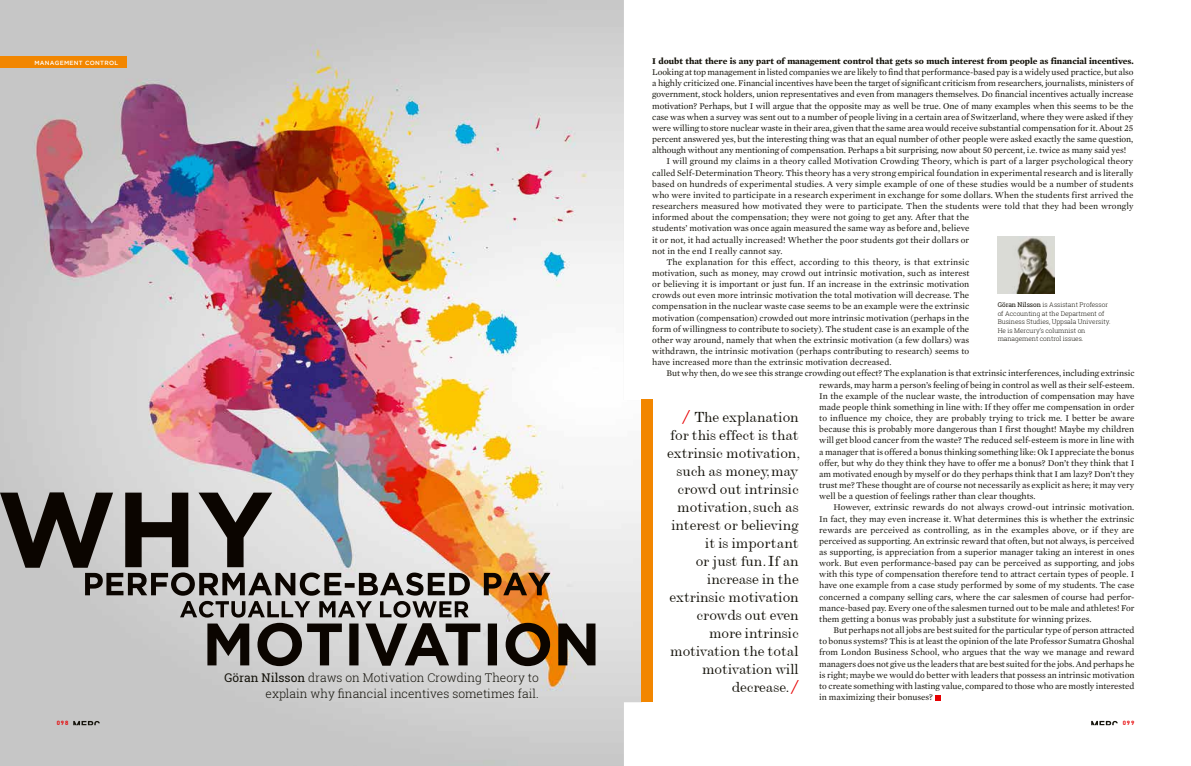
<style>
.page{position:relative;width:1191px;height:766px;background:#fff}
.page>*{position:absolute;margin:0;border:0;box-sizing:border-box;transform-origin:0 0}
.t1{font:expanded 15px/18px "Monotype Modern";letter-spacing:-.005em;color:#15130b;text-align:right}
.t2{font:300 12px/16px "Roboto Slab";color:#15130b;text-align:right}
.t3{font:9px "Mercury Text G1";color:#15130b}
.t4{font:700 9px "Mercury Text G1";letter-spacing:-.005em;color:#15130b}
.t5{font:9px "Mercury Text G1";letter-spacing:.02em;color:#15130b}
.t6{font:300 6.5px/8.5px "Roboto Slab";letter-spacing:-.005em;color:#15130b}
.t7{font:500 6px "Gotham";letter-spacing:.05em;color:#fff}
.t8{font:700 6px "DIN";letter-spacing:.15em;color:#e70002}
.s1{font-weight:400}
.s2{font-family:"Gotham";font-stretch:normal;color:#e70002}
</style>
<div class="page">
<img style="left:0;top:0;width:642px;height:765px">
<svg style="left:935px;top:695px;width:5px;height:5px"></svg>
<img style="left:997px;top:236px;width:57px;height:57px">
<div style="left:0;top:57px;width:127px;height:11px;background:#f28600"></div>
<svg style="left:0;top:492px;width:595px;height:174px;background:#a89d94"></svg>
<div style="left:641px;top:399px;width:11px;height:303px;background:#f28600"></div>
<svg style="left:73px;top:720px;width:27px;height:5px"></svg>
<svg style="left:1091px;top:720px;width:26px;height:5px"></svg>
<p class="t7" style="left:34px;top:59px;width:85px">MANAGEMENT CONTROL</p>
<p class="t8" style="left:57px;top:718px;width:13px">098</p>
<h2 class="t2" style="left:224px;top:669px;width:316px"><span class="s1">Göran Nilsson</span> draws on Motivation Crowding Theory to explain why financial incentives sometimes fail.</h2>
<p class="t4" style="left:652px;top:55px;width:483px">I doubt that there is any part of management control that gets so much interest from people as financial incentives.</p>
<p class="t3" style="left:652px;top:67px;width:483px">Looking at top management in listed companies we are likely to find that performance-based pay is a widely used practice, but also</p>
<p class="t3" style="left:652px;top:78px;width:482px">a highly criticized one. Financial incentives have been the target of significant criticism from researchers, journalists, ministers of</p>
<p class="t3" style="left:652px;top:89px;width:483px">government, stock holders, union representatives and even from managers themselves. Do financial incentives actually increase</p>
<p class="t3" style="left:652px;top:100px;width:483px">motivation? Perhaps, but I will argue that the opposite may as well be true. One of many examples when this seems to be the</p>
<p class="t3" style="left:652px;top:111px;width:483px">case was when a survey was sent out to a number of people living in a certain area of Switzerland, where they were asked if they</p>
<p class="t3" style="left:652px;top:122px;width:483px">were willing to store nuclear waste in their area, given that the same area would receive substantial compensation for it. About 25</p>
<p class="t3" style="left:652px;top:134px;width:482px">percent answered yes, but the interesting thing was that an equal number of other people were asked exactly the same question,</p>
<p class="t3" style="left:652px;top:145px;width:475px">although without any mentioning of compensation. Perhaps a bit surprising, now about 50 percent, i.e. twice as many said yes!</p>
<p class="t3" style="left:666px;top:156px;width:468px">I will ground my claims in a theory called Motivation Crowding Theory, which is part of a larger psychological theory</p>
<p class="t3" style="left:652px;top:167px;width:482px">called Self-Determination Theory. This theory has a very strong empirical foundation in experimental research and is literally</p>
<p class="t3" style="left:652px;top:178px;width:483px">based on hundreds of experimental studies. A very simple example of one of these studies would be a number of students</p>
<p class="t3" style="left:652px;top:189px;width:483px">who were invited to participate in a research experiment in exchange for some dollars. When the students first arrived the</p>
<p class="t3" style="left:652px;top:201px;width:483px">researchers measured how motivated they were to participate. Then the students were told that they had been wrongly</p>
<p class="t3" style="left:652px;top:212px;width:319px">informed about the compensation; they were not going to get any. After that the</p>
<p class="t3" style="left:652px;top:223px;width:319px">students’ motivation was once again measured the same way as before and, believe</p>
<p class="t3" style="left:652px;top:234px;width:318px">it or not, it had actually increased! Whether the poor students got their dollars or</p>
<p class="t3" style="left:652px;top:245px;width:132px">not in the end I really cannot say.</p>
<p class="t5" style="left:666px;top:256px;width:304px">The explanation for this effect, according to this theory, is that extrinsic</p>
<p class="t3" style="left:652px;top:267px;width:319px">motivation, such as money, may crowd out intrinsic motivation, such as interest</p>
<p class="t3" style="left:652px;top:279px;width:319px">or believing it is important or just fun. If an increase in the extrinsic motivation</p>
<p class="t3" style="left:652px;top:290px;width:319px">crowds out even more intrinsic motivation the total motivation will decrease. The</p>
<p class="t3" style="left:652px;top:301px;width:319px">compensation in the nuclear waste case seems to be an example were the extrinsic</p>
<p class="t3" style="left:652px;top:312px;width:318px">motivation (compensation) crowded out more intrinsic motivation (perhaps in the</p>
<p class="t3" style="left:652px;top:323px;width:318px">form of willingness to contribute to society). The student case is an example of the</p>
<p class="t3" style="left:652px;top:334px;width:319px">other way around, namely that when the extrinsic motivation (a few dollars) was</p>
<p class="t3" style="left:652px;top:346px;width:319px">withdrawn, the intrinsic motivation (perhaps contributing to research) seems to</p>
<p class="t3" style="left:652px;top:357px;width:241px">have increased more than the extrinsic motivation decreased.</p>
<p class="t3" style="left:666px;top:368px;width:470px">But why then, do we see this strange crowding out effect? The explanation is that extrinsic interferences, including extrinsic</p>
<p class="t3" style="left:819px;top:379px;width:317px">rewards, may harm a person’s feeling of being in control as well as their self-esteem.</p>
<p class="t3" style="left:819px;top:390px;width:317px">In the example of the nuclear waste, the introduction of compensation may have</p>
<p class="t3" style="left:819px;top:401px;width:317px">made people think something in line with: If they offer me compensation in order</p>
<p class="t3" style="left:819px;top:412px;width:317px">to influence my choice, they are probably trying to trick me. I better be aware</p>
<p class="t3" style="left:819px;top:424px;width:317px">because this is probably more dangerous than I first thought! Maybe my children</p>
<p class="t3" style="left:819px;top:435px;width:317px">will get blood cancer from the waste? The reduced self-esteem is more in line with</p>
<p class="t3" style="left:819px;top:446px;width:316px">a manager that is offered a bonus thinking something like: Ok I appreciate the bonus</p>
<p class="t3" style="left:819px;top:457px;width:316px">offer, but why do they think they have to offer me a bonus? Don’t they think that I</p>
<p class="t3" style="left:819px;top:468px;width:316px">am motivated enough by myself or do they perhaps think that I am lazy? Don’t they</p>
<p class="t3" style="left:819px;top:479px;width:316px">trust me? These thought are of course not necessarily as explicit as here; it may very</p>
<p class="t3" style="left:819px;top:490px;width:218px">well be a question of feelings rather than clear thoughts.</p>
<p class="t3" style="left:833px;top:502px;width:302px">However, extrinsic rewards do not always crowd-out intrinsic motivation.</p>
<p class="t3" style="left:819px;top:513px;width:317px">In fact, they may even increase it. What determines this is whether the extrinsic</p>
<p class="t3" style="left:819px;top:524px;width:316px">rewards are perceived as controlling, as in the examples above, or if they are</p>
<p class="t3" style="left:819px;top:535px;width:317px">perceived as supporting. An extrinsic reward that often, but not always, is perceived</p>
<p class="t3" style="left:819px;top:546px;width:317px">as supporting, is appreciation from a superior manager taking an interest in ones</p>
<p class="t3" style="left:819px;top:557px;width:316px">work. But even performance-based pay can be perceived as supporting, and jobs</p>
<p class="t3" style="left:819px;top:569px;width:317px">with this type of compensation therefore tend to attract certain types of people. I</p>
<p class="t3" style="left:819px;top:580px;width:316px">have one example from a case study performed by some of my students. The case</p>
<p class="t3" style="left:819px;top:591px;width:316px">concerned a company selling cars, where the car salesmen of course had perfor-</p>
<p class="t3" style="left:819px;top:602px;width:316px">mance-based pay. Every one of the salesmen turned out to be male and athletes! For</p>
<p class="t3" style="left:819px;top:613px;width:274px">them getting a bonus was probably just a substitute for winning prizes.</p>
<p class="t3" style="left:833px;top:624px;width:303px">But perhaps not all jobs are best suited for the particular type of person attracted</p>
<p class="t3" style="left:819px;top:635px;width:317px">to bonus systems? This is at least the opinion of the late Professor Sumatra Ghoshal</p>
<p class="t3" style="left:819px;top:647px;width:317px">from London Business School, who argues that the way we manage and reward</p>
<p class="t3" style="left:819px;top:658px;width:317px">managers does not give us the leaders that are best suited for the jobs. And perhaps he</p>
<p class="t3" style="left:819px;top:669px;width:317px">is right; maybe we would do better with leaders that possess an intrinsic motivation</p>
<p class="t3" style="left:819px;top:680px;width:317px">to create something with lasting value, compared to those who are mostly interested</p>
<p class="t3" style="left:819px;top:692px;width:115px">in maximizing their bonuses?</p>
<p class="t6" style="left:997px;top:300px;width:114px"><span class="s1">Göran Nilsson</span> is Assistant Professor of Accounting at the Department of Business Studies, Uppsala University.<br>He is Mercury’s columnist on management control issues.</p>
<p class="t1" style="left:667px;top:407px;width:135px"><span class="s2">/</span> The explanation for this effect is that extrinsic motivation, such as money, may crowd out intrinsic motivation, such as interest or believing it is important<br>or just fun. If an increase in the extrinsic motivation crowds out even more intrinsic motivation the total motivation will decrease. <span class="s2">/</span></p>
<p class="t8" style="left:1122px;top:718px;width:13px">099</p>
</div>
